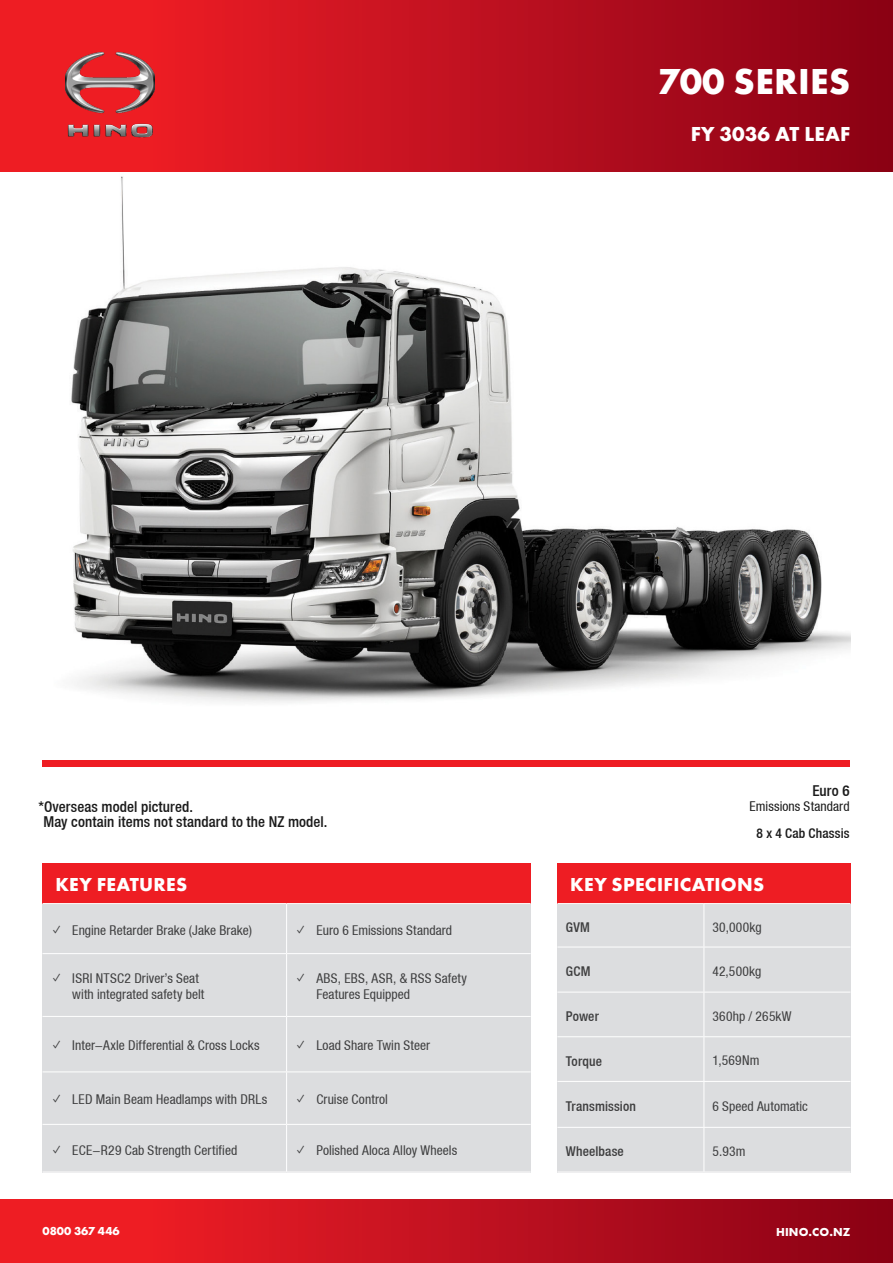
<style>
.page{position:relative;width:893px;height:1263px;background:#fff}
.page>*{position:absolute;margin:0;border:0;box-sizing:border-box;transform-origin:0 0}
.Page_Header_-_Large{font:700 37.5px "Futura PT";letter-spacing:.01em;color:#fff}
.Page_Header_-_Small{font:700 21px "Futura PT";letter-spacing:.005em;color:#fff}
.Table_Body{font:700 19.5px "Futura PT";letter-spacing:.015em;color:#fff}
.Table_Body-2{font:500 condensed 15px "Helvetica Neue LT";letter-spacing:.005em;color:#1a1a1a}
.Table_Body-3{font:condensed 13.5px/16.2px "Helvetica Neue LT";letter-spacing:.01em;color:#3e3e3f}
.Table_Body-4{font:500 condensed 13.5px "Helvetica Neue LT";letter-spacing:.01em;color:#3e3e3f}
.Table_Body-5{font:condensed 13.5px "Helvetica Neue LT";letter-spacing:.005em;color:#1a1a1a}
.Table_Body-6{font:500 condensed 13.5px "Helvetica Neue LT";letter-spacing:.015em;color:#1a1a1a}
.Page_Header_-_Large-2{font:700 12px "Futura PT";letter-spacing:.005em;color:#fff}
.s1{font-family:"Sofia Pro";font-weight:300;font-stretch:normal}
</style>
<div class="page">
<div style="left:557px;top:863px;width:293px;height:309px;background:#dcdddf"></div>
<div style="left:557px;top:863px;width:293px;height:40px;background:#ee1d23"></div>
<hr style="left:704px;top:992px;width:146px;height:1px;background:#fff">
<hr style="left:704px;top:1036px;width:146px;height:1px;background:#fff">
<hr style="left:704px;top:903px;width:146px;height:1px;background:#fff">
<hr style="left:704px;top:947px;width:146px;height:1px;background:#fff">
<hr style="left:704px;top:904px;width:1px;height:43px;background:#fff">
<hr style="left:704px;top:947px;width:1px;height:45px;background:#fff">
<hr style="left:704px;top:992px;width:1px;height:44px;background:#fff">
<hr style="left:704px;top:1037px;width:1px;height:44px;background:#fff">
<hr style="left:704px;top:1082px;width:1px;height:45px;background:#fff">
<hr style="left:704px;top:1128px;width:1px;height:44px;background:#fff">
<hr style="left:557px;top:903px;width:147px;height:1px;background:#fff">
<hr style="left:557px;top:947px;width:147px;height:1px;background:#fff">
<hr style="left:557px;top:992px;width:147px;height:1px;background:#fff">
<hr style="left:557px;top:1036px;width:147px;height:1px;background:#fff">
<hr style="left:557px;top:1081px;width:147px;height:1px;background:#fff">
<hr style="left:557px;top:1127px;width:147px;height:1px;background:#fff">
<hr style="left:704px;top:1081px;width:146px;height:1px;background:#fff">
<hr style="left:704px;top:1127px;width:146px;height:1px;background:#fff">
<div style="left:43px;top:760px;width:807px;height:6px;background:#ee1d23"></div>
<img style="left:71px;top:176px;width:779px;height:527px">
<div style="left:0;top:0;width:893px;height:171px;background:linear-gradient(to right,#fb2127,#8b0217)"></div>
<img style="left:65px;top:47px;width:90px;height:95px">
<div style="left:0;top:1199px;width:893px;height:64px;background:linear-gradient(to right,#fb2127,#8b0217)"></div>
<div style="left:43px;top:863px;width:488px;height:309px;background:#dcdddf"></div>
<div style="left:43px;top:863px;width:488px;height:40px;background:#ee1d23"></div>
<hr style="left:286px;top:954px;width:1px;height:62px;background:#fff">
<hr style="left:286px;top:1017px;width:1px;height:54px;background:#fff">
<hr style="left:286px;top:1072px;width:1px;height:52px;background:#fff">
<hr style="left:286px;top:1125px;width:1px;height:47px;background:#fff">
<hr style="left:43px;top:1016px;width:244px;height:1px;background:#fff">
<hr style="left:287px;top:1016px;width:244px;height:1px;background:#fff">
<hr style="left:43px;top:1071px;width:244px;height:1px;background:#fff">
<hr style="left:287px;top:1071px;width:244px;height:1px;background:#fff">
<hr style="left:43px;top:903px;width:244px;height:1px;background:#fff">
<hr style="left:43px;top:953px;width:244px;height:1px;background:#fff">
<hr style="left:287px;top:903px;width:244px;height:1px;background:#fff">
<hr style="left:287px;top:953px;width:244px;height:1px;background:#fff">
<hr style="left:286px;top:904px;width:1px;height:49px;background:#fff">
<hr style="left:43px;top:1124px;width:244px;height:1px;background:#fff">
<hr style="left:287px;top:1124px;width:244px;height:1px;background:#fff">
<p class="Page_Header_-_Large" style="left:657px;top:58px;width:195px">700 SERIES</p>
<p class="Page_Header_-_Small" style="left:691px;top:121px;width:161px">FY 3036 AT LEAF</p>
<p class="Table_Body-2" style="left:38px;top:798px;width:156px">*Overseas model pictured.</p>
<p class="Table_Body-2" style="left:43px;top:813px;width:286px">May contain items not standard to the NZ model.</p>
<p class="Table_Body" style="left:55px;top:872px;width:133px">KEY FEATURES</p>
<p class="Table_Body-3" style="left:51px;top:922px;width:202px"><span class="s1">✓</span> Engine Retarder Brake (Jake Brake)</p>
<p class="Table_Body-3" style="left:295px;top:922px;width:159px"><span class="s1">✓</span> Euro 6 Emissions Standard</p>
<p class="Table_Body-3" style="left:72px;top:970px;width:134px;text-indent:-21px"><span class="s1">✓</span> ISRI NTSC2 Driver’s Seat with integrated safety belt</p>
<p class="Table_Body-3" style="left:316px;top:970px;width:152px;text-indent:-21px"><span class="s1">✓</span> ABS, EBS, ASR, &amp; RSS Safety<br>Features Equipped</p>
<p class="Table_Body-3" style="left:51px;top:1037px;width:210px"><span class="s1">✓</span> Inter-Axle Differential &amp; Cross Locks</p>
<p class="Table_Body-3" style="left:295px;top:1037px;width:137px"><span class="s1">✓</span> Load Share Twin Steer</p>
<p class="Table_Body-3" style="left:51px;top:1091px;width:218px"><span class="s1">✓</span> LED Main Beam Headlamps with DRLs</p>
<p class="Table_Body-3" style="left:295px;top:1091px;width:94px"><span class="s1">✓</span> Cruise Control</p>
<p class="Table_Body-3" style="left:51px;top:1141px;width:188px"><span class="s1">✓</span> ECE-R29 Cab Strength Certified</p>
<p class="Table_Body-3" style="left:295px;top:1141px;width:164px"><span class="s1">✓</span> Polished Aloca Alloy Wheels</p>
<p class="Table_Body-2" style="left:812px;top:781px;width:39px">Euro 6</p>
<p class="Table_Body-5" style="left:750px;top:798px;width:102px">Emissions Standard</p>
<p class="Table_Body-6" style="left:757px;top:825px;width:94px">8 x 4 Cab Chassis</p>
<p class="Table_Body" style="left:570px;top:872px;width:195px">KEY SPECIFICATIONS</p>
<p class="Table_Body-4" style="left:566px;top:919px;width:26px">GVM</p>
<p class="Table_Body-3" style="left:712px;top:919px;width:51px">30,000kg</p>
<p class="Table_Body-4" style="left:566px;top:963px;width:26px">GCM</p>
<p class="Table_Body-3" style="left:712px;top:963px;width:50px">42,500kg</p>
<p class="Table_Body-4" style="left:566px;top:1008px;width:34px">Power</p>
<p class="Table_Body-3" style="left:712px;top:1008px;width:81px">360hp / 265kW</p>
<p class="Table_Body-4" style="left:566px;top:1053px;width:38px">Torque</p>
<p class="Table_Body-3" style="left:712px;top:1052px;width:49px">1,569Nm</p>
<p class="Table_Body-4" style="left:566px;top:1098px;width:72px">Transmission</p>
<p class="Table_Body-3" style="left:712px;top:1098px;width:97px">6 Speed Automatic</p>
<p class="Table_Body-4" style="left:566px;top:1143px;width:59px">Wheelbase</p>
<p class="Table_Body-3" style="left:712px;top:1143px;width:35px">5.93m</p>
<p class="Page_Header_-_Large-2" style="left:43px;top:1223px;width:79px">0800 367 446</p>
<p class="Page_Header_-_Large-2" style="left:776px;top:1224px;width:76px">HINO.CO.NZ</p>
</div>
